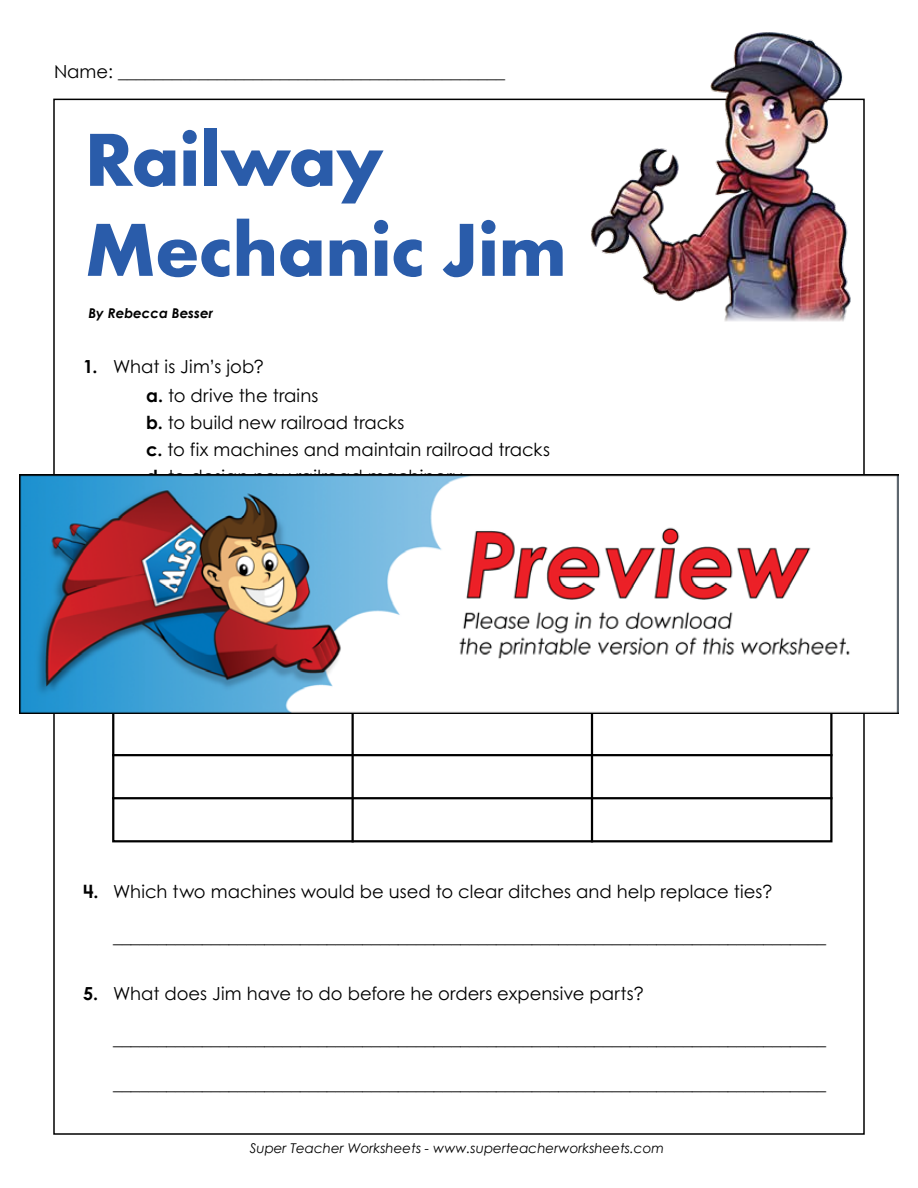
<style>
.page{position:relative;width:918px;height:1188px;background:#fff}
.page>*{position:absolute;margin:0;border:0;box-sizing:border-box;transform-origin:0 0}
.t1{font:700 78px/90px "Aharoni";letter-spacing:-.005em;color:#2a5caa}
.t2{font:18px/27.3px "Century STW4";letter-spacing:.005em;color:#000}
.t3{font:18px "Century Gothic 2";color:#000}
.t4{font:italic 13.5px "Century Gothic 2";color:#000}
.t5{font:italic 700 13.5px "Century STW3";color:#000}
.s1{font-weight:700}
</style>
<div class="page">
<img style="left:589px;top:32px;width:264px;height:275px">
<img style="left:714px;top:300px;width:133px;height:22px">
<div style="left:112px;top:672px;width:720px;height:170px;border:2px solid #000"></div>
<hr style="left:112px;top:754px;width:720px;height:2px;background:#000">
<hr style="left:112px;top:797px;width:720px;height:2px;background:#000">
<hr style="left:352px;top:712px;width:2px;height:130px;background:#000">
<hr style="left:591px;top:712px;width:2px;height:130px;background:#000">
<img style="left:20px;top:474px;width:878px;height:240px">
<p class="t3" style="left:54px;top:59px;width:453px">Name: ___________________________________________</p>
<h1 class="t1" style="left:85px;top:122px;width:484px">Railway<br>Mechanic Jim</h1>
<p class="t5" style="left:88px;top:303px;width:126px">By Rebecca Besser</p>
<p class="t2" style="left:146px;top:353px;width:405px;text-indent:-63px"><span class="s1">1.</span> What is Jim’s job?<br><span class="s1">a.</span> to drive the trains<br><span class="s1">b.</span> to build new railroad tracks<br><span class="s1">c.</span> to fix machines and maintain railroad tracks <span class="s1">d.</span> to design new railroad machinery</p>
<p class="t2" style="left:83px;top:878px;width:691px"><span class="s1">4.</span> Which two machines would be used to clear ditches and help replace ties?</p>
<p class="t2" style="left:113px;top:923px;width:714px">________________________________________________________________________________</p>
<p class="t2" style="left:83px;top:980px;width:562px"><span class="s1">5.</span> What does Jim have to do before he orders expensive parts?</p>
<p class="t2" style="left:113px;top:1025px;width:714px">________________________________________________________________________________</p>
<p class="t2" style="left:113px;top:1070px;width:714px">________________________________________________________________________________</p>
<p class="t4" style="left:250px;top:1139px;width:416px">Super Teacher Worksheets - www.superteacherworksheets.com</p>
</div>
